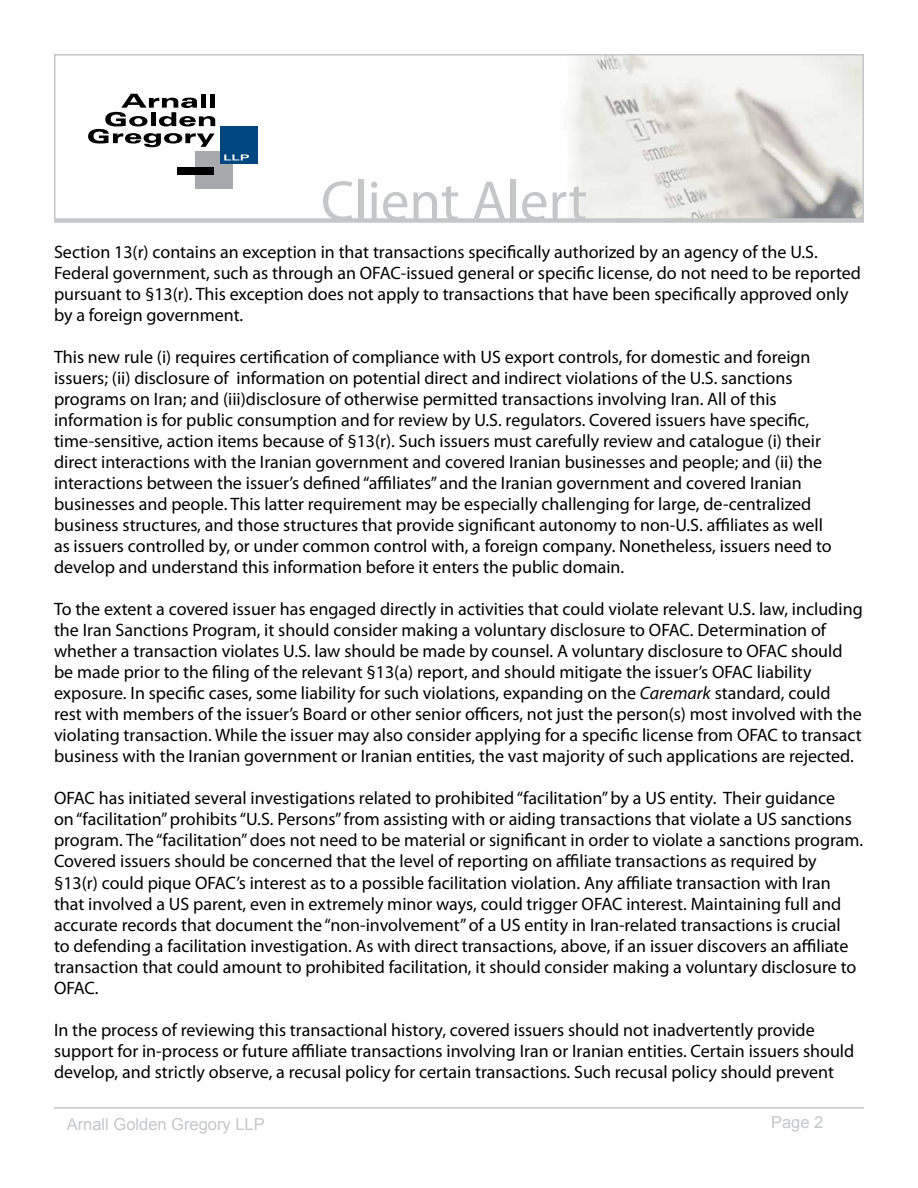
<style>
.page{position:relative;width:918px;height:1188px;background:#fff}
.page>*{position:absolute;margin:0;border:0;box-sizing:border-box;transform-origin:0 0}
.t1{font:57px "Myriad Pro";color:#c5c6c8}
.t2{font:18px/21px "Myriad Pro";color:#000}
.t3{font:16.5px "Arial";color:#c5c6c8}
.s1{font-style:italic}
</style>
<div class="page">
<hr style="left:54px;top:1107px;width:810px;height:2px;background:#c5c6c8">
<div style="left:54px;top:218px;width:810px;height:5px;background:#d3d4d5"></div>
<svg style="left:54px;top:54px;width:810px;height:168px"></svg>
<h1 class="t1" style="left:321px;top:166px;width:268px">Client Alert</h1>
<p class="t2" style="left:54px;top:242px;width:809px">Section 13(r) contains an exception in that transactions specifically authorized by an agency of the U.S.<br>Federal government, such as through an OFAC-issued general or specific license, do not need to be reported pursuant to §13(r). This exception does not apply to transactions that have been specifically approved only by a foreign government.</p>
<p class="t2" style="left:54px;top:347px;width:779px">This new rule (i) requires certification of compliance with US export controls, for domestic and foreign issuers; (ii) disclosure of information on potential direct and indirect violations of the U.S. sanctions programs on Iran; and (iii)disclosure of otherwise permitted transactions involving Iran. All of this information is for public consumption and for review by U.S. regulators. Covered issuers have specific, time-sensitive, action items because of §13(r). Such issuers must carefully review and catalogue (i) their direct interactions with the Iranian government and covered Iranian businesses and people; and (ii) the interactions between the issuer’s defined “affiliates” and the Iranian government and covered Iranian businesses and people. This latter requirement may be especially challenging for large, de-centralized business structures, and those structures that provide significant autonomy to non-U.S. affiliates as well as issuers controlled by, or under common control with, a foreign company. Nonetheless, issuers need to develop and understand this information before it enters the public domain.</p>
<p class="t2" style="left:54px;top:599px;width:810px">To the extent a covered issuer has engaged directly in activities that could violate relevant U.S. law, including the Iran Sanctions Program, it should consider making a voluntary disclosure to OFAC. Determination of whether a transaction violates U.S. law should be made by counsel. A voluntary disclosure to OFAC should be made prior to the filing of the relevant §13(a) report, and should mitigate the issuer’s OFAC liability exposure. In specific cases, some liability for such violations, expanding on the <span class="s1">Caremark</span> standard, could rest with members of the issuer’s Board or other senior officers, not just the person(s) most involved with the violating transaction. While the issuer may also consider applying for a specific license from OFAC to transact business with the Iranian government or Iranian entities, the vast majority of such applications are rejected.</p>
<p class="t2" style="left:54px;top:788px;width:811px">OFAC has initiated several investigations related to prohibited “facilitation” by a US entity. Their guidance<br>on “facilitation” prohibits “U.S. Persons” from assisting with or aiding transactions that violate a US sanctions program. The “facilitation” does not need to be material or significant in order to violate a sanctions program.<br>Covered issuers should be concerned that the level of reporting on affiliate transactions as required by §13(r) could pique OFAC’s interest as to a possible facilitation violation. Any affiliate transaction with Iran that involved a US parent, even in extremely minor ways, could trigger OFAC interest. Maintaining full and accurate records that document the “non-involvement” of a US entity in Iran-related transactions is crucial<br>to defending a facilitation investigation. As with direct transactions, above, if an issuer discovers an affiliate transaction that could amount to prohibited facilitation, it should consider making a voluntary disclosure to OFAC.</p>
<p class="t2" style="left:54px;top:1019px;width:802px">In the process of reviewing this transactional history, covered issuers should not inadvertently provide support for in-process or future affiliate transactions involving Iran or Iranian entities. Certain issuers should develop, and strictly observe, a recusal policy for certain transactions. Such recusal policy should prevent</p>
<p class="t3" style="left:67px;top:1114px;width:200px">Arnall Golden Gregory LLP</p>
<p class="t3" style="left:771px;top:1111px;width:54px">Page 2</p>
</div>
